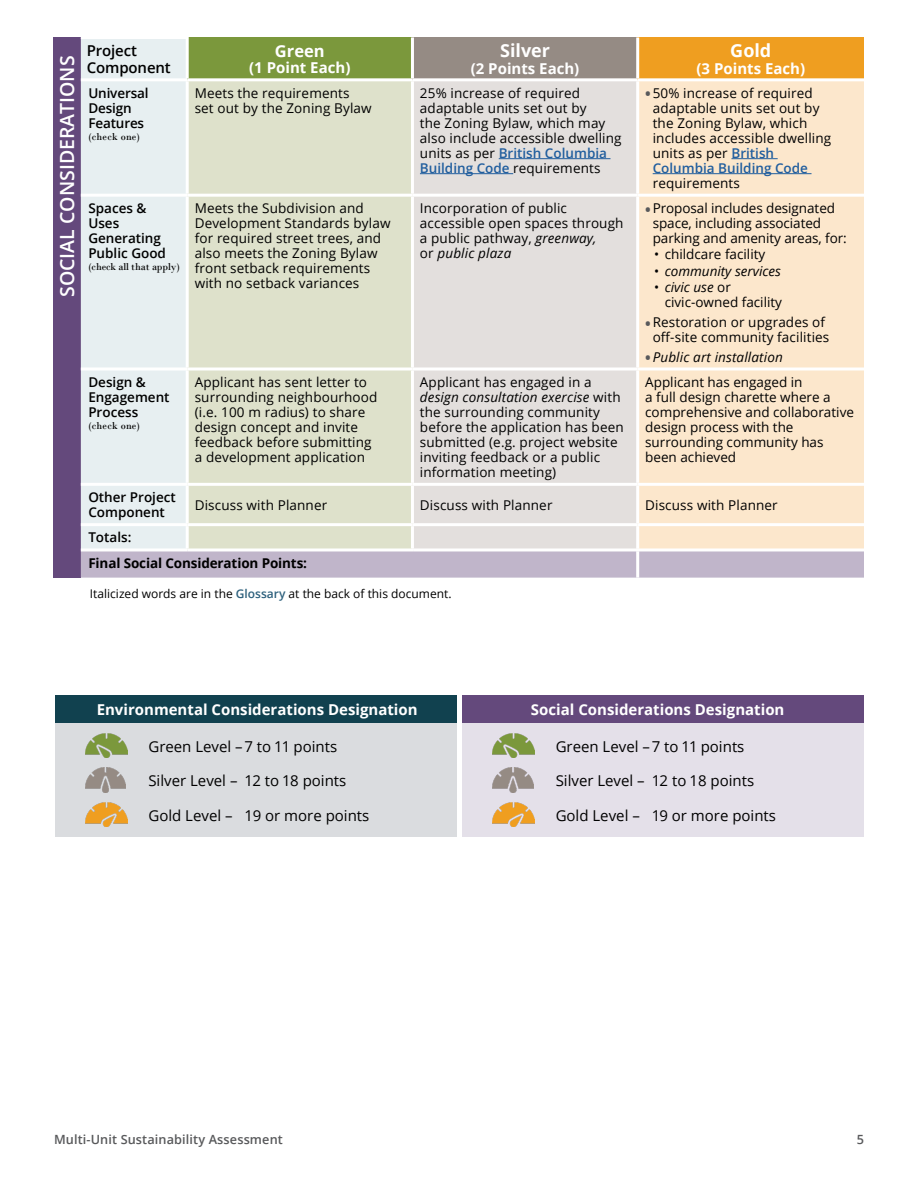
<style>
.page{position:relative;width:918px;height:1188px;background:#fff}
.page>*{position:absolute;margin:0;border:0;box-sizing:border-box;transform-origin:0 0}
.t1{font:600 19.5px "Open Sans";color:#fff}
.t2{font:700 18px "Open Sans";color:#fff}
.t3{font:700 16.5px "Open Sans";color:#fff}
.t4{font:15px "Open Sans";color:#000}
.t5{font:700 15px "Open Sans";color:#fff}
.t6{font:600 15px/16.5px "Open Sans";letter-spacing:-.01em;color:#000}
.t7{font:13.5px/15px "Open Sans";letter-spacing:.01em;color:#000}
.t8{font:600 13.5px/15px "Open Sans";color:#000}
.t9{font:italic 13.5px "Open Sans";letter-spacing:.01em;color:#000}
.t10{font:700 13.5px "Open Sans";letter-spacing:-.01em;color:#000}
.t11{font:600 12.75px "Open Sans";letter-spacing:.01em;color:#58595b}
.t12{font:12px "Open Sans";color:#000}
.t13{font:10.5px "Bodoni";letter-spacing:.02em;color:#000}
.t14{font:10.5px "Bodoni";color:#000}
.s1{font-weight:600;color:#215e9e}
.s2{font-weight:700;font-size:15px;color:#58595b}
.s3{font-style:italic}
.s4{font-style:normal}
.s5{font-weight:700;font-style:normal;font-size:15px;color:#58595b}
.s6{font-weight:600;color:#2e617d}
</style>
<div class="page">
<div style="left:54px;top:38px;width:27px;height:540px;background:#64497c"></div>
<div style="left:81px;top:39px;width:105px;height:509px;background:#e7eff1"></div>
<div style="left:187px;top:38px;width:225px;height:42px;background:#7b983c"></div>
<div style="left:412px;top:38px;width:226px;height:42px;background:#958b84"></div>
<div style="left:638px;top:38px;width:226px;height:42px;background:#ef9e20"></div>
<div style="left:189px;top:81px;width:222px;height:467px;background:#dee1cb"></div>
<div style="left:414px;top:81px;width:222px;height:467px;background:#e3dfdd"></div>
<div style="left:639px;top:81px;width:225px;height:467px;background:#fce7cc"></div>
<svg style="left:81px;top:551px;width:783px;height:27px;background:#c2b7cb"></svg>
<hr style="left:81px;top:36px;width:108px;height:3px;background:#fff">
<hr style="left:186px;top:39px;width:3px;height:39px;background:#fff">
<hr style="left:411px;top:37px;width:3px;height:41px;background:#fff">
<hr style="left:636px;top:37px;width:3px;height:41px;background:#fff">
<hr style="left:81px;top:78px;width:106px;height:3px;background:#fff">
<hr style="left:187px;top:78px;width:225px;height:3px;background:#fff">
<hr style="left:412px;top:78px;width:226px;height:3px;background:#fff">
<hr style="left:638px;top:78px;width:226px;height:3px;background:#fff">
<hr style="left:81px;top:194px;width:106px;height:3px;background:#fff">
<hr style="left:187px;top:194px;width:225px;height:3px;background:#fff">
<hr style="left:412px;top:194px;width:226px;height:3px;background:#fff">
<hr style="left:638px;top:194px;width:226px;height:3px;background:#fff">
<hr style="left:81px;top:368px;width:106px;height:3px;background:#fff">
<hr style="left:187px;top:368px;width:225px;height:3px;background:#fff">
<hr style="left:412px;top:368px;width:226px;height:3px;background:#fff">
<hr style="left:638px;top:368px;width:226px;height:3px;background:#fff">
<hr style="left:81px;top:483px;width:106px;height:3px;background:#fff">
<hr style="left:187px;top:483px;width:225px;height:3px;background:#fff">
<hr style="left:412px;top:483px;width:226px;height:3px;background:#fff">
<hr style="left:638px;top:483px;width:226px;height:3px;background:#fff">
<hr style="left:81px;top:523px;width:106px;height:3px;background:#fff">
<hr style="left:187px;top:523px;width:225px;height:3px;background:#fff">
<hr style="left:412px;top:523px;width:226px;height:3px;background:#fff">
<hr style="left:638px;top:523px;width:226px;height:3px;background:#fff">
<hr style="left:636px;top:551px;width:3px;height:27px;background:#fff">
<hr style="left:499px;top:158px;width:112px;height:1px;background:#215e9e">
<hr style="left:420px;top:173px;width:93px;height:1px;background:#215e9e">
<hr style="left:731px;top:158px;width:47px;height:1px;background:#215e9e">
<hr style="left:653px;top:173px;width:159px;height:1px;background:#215e9e">
<div style="left:462px;top:723px;width:402px;height:114px;background:#e4e0e9"></div>
<div style="left:55px;top:723px;width:402px;height:114px;background:#dadcdf"></div>
<div style="left:462px;top:695px;width:402px;height:28px;background:#64497c"></div>
<div style="left:55px;top:695px;width:402px;height:28px;background:#11414f"></div>
<img style="left:493px;top:733px;width:41px;height:25px">
<img style="left:493px;top:768px;width:40px;height:24px">
<img style="left:493px;top:802px;width:41px;height:25px">
<img style="left:85px;top:733px;width:42px;height:25px">
<img style="left:85px;top:768px;width:41px;height:24px">
<img style="left:85px;top:802px;width:42px;height:25px">
<h2 class="t2" style="left:500px;top:38px;width:51px">Silver</h2>
<p class="t5" style="left:471px;top:58px;width:110px">(2 Points Each)</p>
<h2 class="t2" style="left:730px;top:38px;width:43px">Gold</h2>
<p class="t5" style="left:697px;top:58px;width:110px">(3 Points Each)</p>
<h1 class="t1" style="left:54px;top:297px;width:243px;rotate:-90deg">SOCIAL CONSIDERATIONS</h1>
<p class="t6" style="left:87px;top:42px;width:85px">Project<br>Component</p>
<p class="t3" style="left:275px;top:39px;width:51px">Green</p>
<p class="t5" style="left:249px;top:57px;width:103px">(1 Point Each)</p>
<p class="t7" style="left:195px;top:85px;width:178px">Meets the requirements set out by the Zoning Bylaw</p>
<p class="t7" style="left:420px;top:85px;width:203px">25% increase of required adaptable units set out by<br>the Zoning Bylaw, which may also include accessible dwelling units as per <span class="s1">British Columbia<br>Building Code</span> requirements</p>
<p class="t7" style="left:653px;top:85px;width:180px;text-indent:-8px"><span class="s2">•</span>50% increase of required adaptable units set out by the Zoning Bylaw, which includes accessible dwelling units as per <span class="s1">British<br>Columbia Building Code</span></p>
<p class="t7" style="left:653px;top:175px;width:89px">requirements</p>
<p class="t8" style="left:88px;top:85px;width:62px">Universal<br>Design<br>Features</p>
<p class="t13" style="left:88px;top:130px;width:53px">(check one)</p>
<p class="t7" style="left:195px;top:200px;width:197px">Meets the Subdivision and<br>Development Standards bylaw for required street trees, and also meets the Zoning Bylaw front setback requirements with no setback variances</p>
<p class="t7" style="left:420px;top:200px;width:205px">Incorporation of public accessible open spaces through a public pathway, <span class="s3">greenway,<br></span>or <span class="s3">public plaza</span></p>
<p class="t7" style="left:653px;top:200px;width:196px;text-indent:-8px"><span class="s2">•</span>Proposal includes designated space, including associated parking and amenity areas, for:</p>
<p class="t8" style="left:88px;top:200px;width:79px">Spaces &amp;<br>Uses<br>Generating<br>Public Good</p>
<p class="t14" style="left:88px;top:260px;width:93px">(check all that apply)</p>
<p class="t7" style="left:654px;top:247px;width:113px">• childcare facility</p>
<p class="t9" style="left:654px;top:262px;width:128px"><span class="s4">•</span> community services</p>
<p class="t7" style="left:665px;top:280px;width:119px;text-indent:-11px">• <span class="s3">civic use</span> or civic-owned facility</p>
<p class="t7" style="left:645px;top:314px;width:186px;text-align:center"><span class="s2">•</span>Restoration or upgrades of off-site community facilities</p>
<p class="t9" style="left:645px;top:347px;width:139px"><span class="s5">•</span>Public art installation</p>
<p class="t8" style="left:88px;top:374px;width:83px">Design &amp;<br>Engagement<br>Process</p>
<p class="t13" style="left:88px;top:419px;width:53px">(check one)</p>
<p class="t7" style="left:195px;top:374px;width:184px">Applicant has sent letter to surrounding neighbourhood (i.e. 100 m radius) to share design concept and invite feedback before submitting a development application</p>
<p class="t7" style="left:420px;top:374px;width:205px">Applicant has engaged in a <span class="s3">design consultation exercise</span> with the surrounding community before the application has been submitted (e.g. project website inviting feedback or a public information meeting)</p>
<p class="t7" style="left:645px;top:374px;width:210px">Applicant has engaged in<br>a full design charette where a comprehensive and collaborative design process with the surrounding community has been achieved</p>
<p class="t8" style="left:88px;top:489px;width:89px">Other Project<br>Component</p>
<p class="t7" style="left:195px;top:497px;width:134px">Discuss with Planner</p>
<p class="t7" style="left:420px;top:497px;width:134px">Discuss with Planner</p>
<p class="t7" style="left:645px;top:497px;width:134px">Discuss with Planner</p>
<p class="t8" style="left:88px;top:530px;width:45px">Totals:</p>
<p class="t10" style="left:88px;top:553px;width:220px">Final Social Consideration Points:</p>
<p class="t12" style="left:90px;top:585px;width:363px">Italicized words are in the <span class="s6">Glossary</span> at the back of this document.</p>
<p class="t5" style="left:97px;top:699px;width:322px">Environmental Considerations Designation</p>
<p class="t5" style="left:531px;top:699px;width:255px">Social Considerations Designation</p>
<p class="t4" style="left:148px;top:736px;width:190px">Green Level –7 to 11 points</p>
<p class="t4" style="left:148px;top:770px;width:199px">Silver Level – 12 to 18 points</p>
<p class="t4" style="left:148px;top:805px;width:222px">Gold Level – 19 or more points</p>
<p class="t4" style="left:556px;top:736px;width:190px">Green Level –7 to 11 points</p>
<p class="t4" style="left:556px;top:770px;width:200px">Silver Level – 12 to 18 points</p>
<p class="t4" style="left:556px;top:805px;width:222px">Gold Level – 19 or more points</p>
<p class="t11" style="left:54px;top:1131px;width:230px">Multi-Unit Sustainability Assessment</p>
<p class="t11" style="left:857px;top:1131px;width:9px">5</p>
</div>
